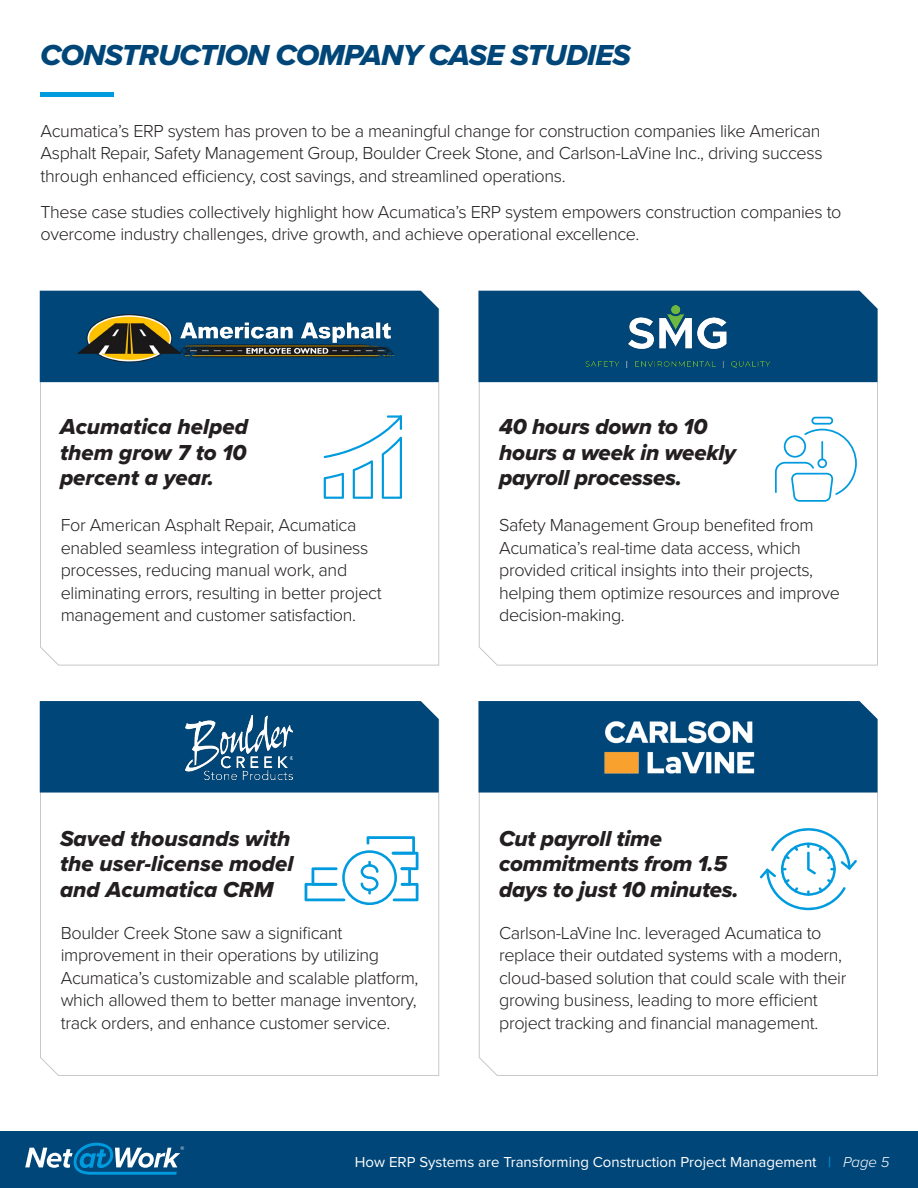
<style>
.page{position:relative;width:918px;height:1188px;background:#fff}
.page>*{position:absolute;margin:0;border:0;box-sizing:border-box;transform-origin:0 0}
.t1{font:30px "Proxima Nova Extrabld It";letter-spacing:-.02em;color:#004678}
.Paragraph_Style_1{font:22.5px/25.5px "Proxima Nova Extrabld It";letter-spacing:-.01em;color:#231f20}
.Paragraph_Style_1-2{font:300 18px/22.5px "Proxima Nova";letter-spacing:-.02em;color:#231f20}
.t2{font:15px "Proxima Nova";color:#fff}
.s1{color:#009bde}
.s2{font-weight:300;font-style:italic}
</style>
<div class="page">
<hr style="left:917px;top:478px;width:1px;height:654px;background:#009bde">
<svg style="left:40px;top:309px;width:400px;height:357px"></svg>
<svg style="left:40px;top:720px;width:400px;height:356px"></svg>
<svg style="left:478px;top:382px;width:400px;height:284px"></svg>
<svg style="left:478px;top:793px;width:400px;height:283px"></svg>
<div style="left:0;top:1132px;width:918px;height:56px;background:#004678"></div>
<svg style="left:25px;top:1143px;width:159px;height:32px"></svg>
<div style="left:40px;top:92px;width:74px;height:5px;background:#009bde"></div>
<div style="left:40px;top:291px;width:399px;height:91px;background:#004678"></div>
<img style="left:78px;top:313px;width:315px;height:54px">
<div style="left:478px;top:291px;width:400px;height:91px;background:#004678"></div>
<div style="left:40px;top:701px;width:399px;height:92px;background:#004678"></div>
<div style="left:478px;top:701px;width:400px;height:92px;background:#004678"></div>
<img style="left:582px;top:305px;width:193px;height:69px">
<img style="left:186px;top:716px;width:107px;height:64px">
<img style="left:597px;top:716px;width:163px;height:64px">
<svg style="left:775px;top:417px;width:82px;height:85px"></svg>
<svg style="left:324px;top:415px;width:78px;height:84px"></svg>
<hr style="left:387px;top:415px;width:15px;height:3px;background:#009bde">
<svg style="left:305px;top:836px;width:114px;height:69px"></svg>
<svg style="left:760px;top:827px;width:97px;height:83px"></svg>
<p class="t1" style="left:40px;top:32px;width:592px">CONSTRUCTION COMPANY CASE STUDIES</p>
<p class="Paragraph_Style_1-2" style="left:40px;top:118px;width:784px;text-align:justify">Acumatica’s ERP system has proven to be a meaningful change for construction companies like American Asphalt Repair, Safety Management Group, Boulder Creek Stone, and Carlson-LaVine Inc., driving success through enhanced efficiency, cost savings, and streamlined operations.</p>
<p class="Paragraph_Style_1-2" style="left:40px;top:199px;width:803px">These case studies collectively highlight how Acumatica’s ERP system empowers construction companies to overcome industry challenges, drive growth, and achieve operational excellence.</p>
<p class="Paragraph_Style_1" style="left:60px;top:414px;width:190px;text-align:justify">Acumatica helped them grow 7 to 10 percent a year.</p>
<p class="Paragraph_Style_1-2" style="left:61px;top:513px;width:322px">For American Asphalt Repair, Acumatica enabled seamless integration of business processes, reducing manual work, and eliminating errors, resulting in better project management and customer satisfaction.</p>
<p class="Paragraph_Style_1" style="left:499px;top:414px;width:238px">40 hours down to 10 hours a week in weekly payroll processes.</p>
<p class="Paragraph_Style_1-2" style="left:499px;top:513px;width:342px">Safety Management Group benefited from Acumatica’s real-time data access, which provided critical insights into their projects, helping them optimize resources and improve decision-making.</p>
<p class="Paragraph_Style_1" style="left:60px;top:825px;width:235px">Saved thousands with the user-license model and Acumatica CRM</p>
<p class="Paragraph_Style_1-2" style="left:61px;top:920px;width:359px">Boulder Creek Stone saw a significant improvement in their operations by utilizing Acumatica’s customizable and scalable platform, which allowed them to better manage inventory, track orders, and enhance customer service.</p>
<p class="Paragraph_Style_1" style="left:499px;top:825px;width:241px">Cut payroll time commitments from 1.5 days to just 10 minutes.</p>
<p class="Paragraph_Style_1-2" style="left:499px;top:920px;width:349px">Carlson-LaVine Inc. leveraged Acumatica to replace their outdated systems with a modern, cloud-based solution that could scale with their growing business, leading to more efficient project tracking and financial management.</p>
<p class="t2" style="left:355px;top:1150px;width:536px">How ERP Systems are Transforming Construction Project Management <span class="s1">|</span> <span class="s2">Page 5</span></p>
</div>
